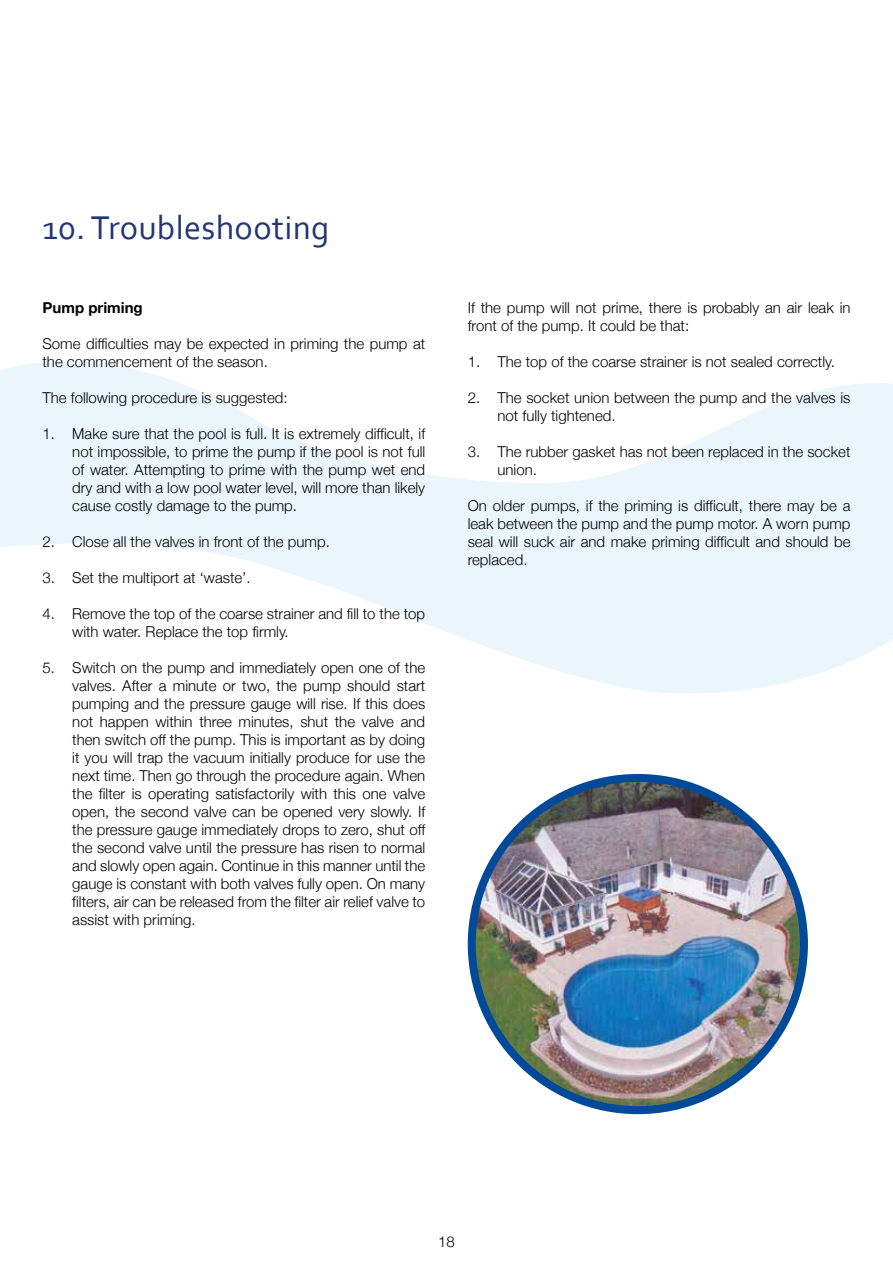
<style>
.page{position:relative;width:893px;height:1263px;background:#fff}
.page>*{position:absolute;margin:0;border:0;box-sizing:border-box;transform-origin:0 0}
.t1{font:34.5px "Corbel";letter-spacing:.01em;color:#243675}
.t2{font:300 15px/18px "Helvetica Neue";color:#000}
.t3{font:700 15px "Helvetica Neue";color:#000}
</style>
<div class="page">
<svg style="left:0;top:361px;width:893px;height:332px;fill:#ebf6fc"></svg>
<img style="left:472px;top:778px;width:332px;height:332px;border-radius:166px">
<div style="left:468px;top:774px;width:340px;height:340px;border:8px solid #004a99;border-radius:50%"></div>
<h1 class="t1" style="left:43px;top:207px;width:289px">10. Troubleshooting</h1>
<p class="t3" style="left:43px;top:295px;width:102px">Pump priming</p>
<p class="t2" style="left:43px;top:333px;width:384px">Some difficulties may be expected in priming the pump at the commencement of the season.</p>
<p class="t2" style="left:43px;top:387px;width:247px">The following procedure is suggested:</p>
<p class="t2" style="left:72px;top:423px;width:354px;text-align:justify;text-indent:-30px">1. Make sure that the pool is full. It is extremely difficult, if not impossible, to prime the pump if the pool is not full of water. Attempting to prime with the pump wet end dry and with a low pool water level, will more than likely cause costly damage to the pump.</p>
<p class="t2" style="left:43px;top:531px;width:289px">2. Close all the valves in front of the pump.</p>
<p class="t2" style="left:43px;top:567px;width:210px">3. Set the multiport at ‘waste’.</p>
<p class="t2" style="left:72px;top:603px;width:354px;text-indent:-30px">4. Remove the top of the coarse strainer and fill to the top with water. Replace the top firmly.</p>
<p class="t2" style="left:72px;top:657px;width:354px;text-align:justify;text-indent:-30px">5. Switch on the pump and immediately open one of the valves. After a minute or two, the pump should start pumping and the pressure gauge will rise. If this does not happen within three minutes, shut the valve and then switch off the pump. This is important as by doing it you will trap the vacuum initially produce for use the next time. Then go through the procedure again. When the filter is operating satisfactorily with this one valve open, the second valve can be opened very slowly. If the pressure gauge immediately drops to zero, shut off the second valve until the pressure has risen to normal and slowly open again. Continue in this manner until the gauge is constant with both valves fully open. On many filters, air can be released from the filter air relief valve to assist with priming.</p>
<p class="t2" style="left:468px;top:297px;width:384px">If the pump will not prime, there is probably an air leak in front of the pump. It could be that:</p>
<p class="t2" style="left:468px;top:351px;width:369px">1. The top of the coarse strainer is not sealed correctly.</p>
<p class="t2" style="left:497px;top:387px;width:354px;text-indent:-30px">2. The socket union between the pump and the valves is not fully tightened.</p>
<p class="t2" style="left:497px;top:441px;width:354px;text-indent:-30px">3. The rubber gasket has not been replaced in the socket union.</p>
<p class="t2" style="left:468px;top:495px;width:384px;text-align:justify">On older pumps, if the priming is difficult, there may be a leak between the pump and the pump motor. A worn pump seal will suck air and make priming difficult and should be replaced.</p>
<p class="t2" style="left:438px;top:1232px;width:18px">18</p>
</div>
